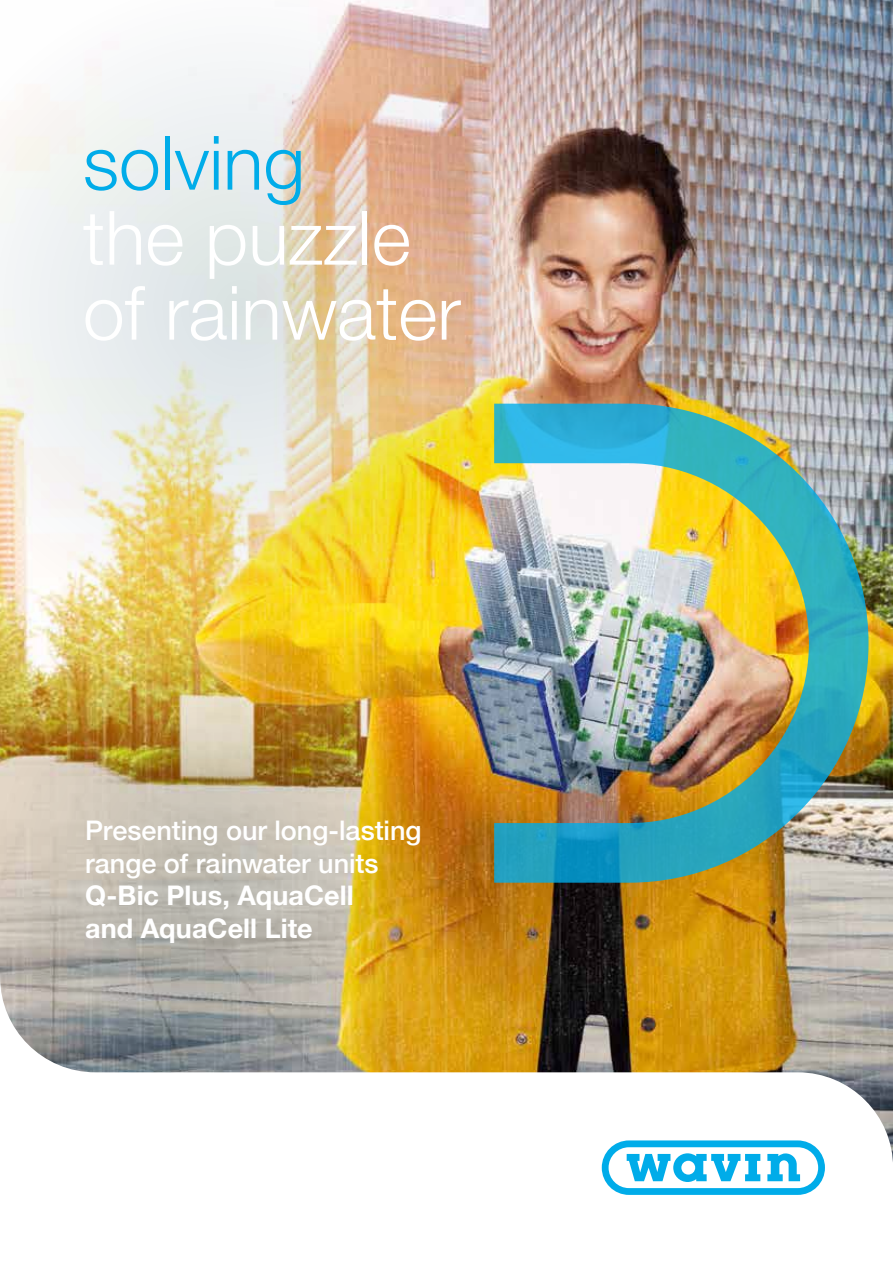
<style>
.page{position:relative;width:893px;height:1263px;background:#fff}
.page>*{position:absolute;margin:0;border:0;box-sizing:border-box;transform-origin:0 0}
.t1{font:300 75px/75px "Helvetica Neue";color:#fff}
.t2{font:300 75px "Helvetica Neue";color:#00ace9}
.t3{font:500 27px/32.4px "Helvetica Neue";color:#fff}
.t4{font:700 27px/32.4px "Helvetica Neue";letter-spacing:.005em;color:#fff}
</style>
<div class="page">
<img style="left:0;top:0;width:893px;height:917px">
<img style="left:0;top:652px;width:413px;height:265px">
<img style="left:0;top:0;width:574px;height:640px">
<svg style="left:0;top:917px;width:893px;height:254px"></svg>
<svg style="left:602px;top:1140px;width:223px;height:55px"></svg>
<img style="left:494px;top:404px;width:374px;height:479px">
<h1 class="t2" style="left:83px;top:102px;width:224px">solving</h1>
<h1 class="t1" style="left:83px;top:195px;width:379px">the puzzle of rainwater</h1>
<p class="t3" style="left:85px;top:812px;width:338px">Presenting our long-lasting range of rainwater units</p>
<p class="t4" style="left:85px;top:880px;width:270px">Q-Bic Plus, AquaCell and AquaCell Lite</p>
</div>
